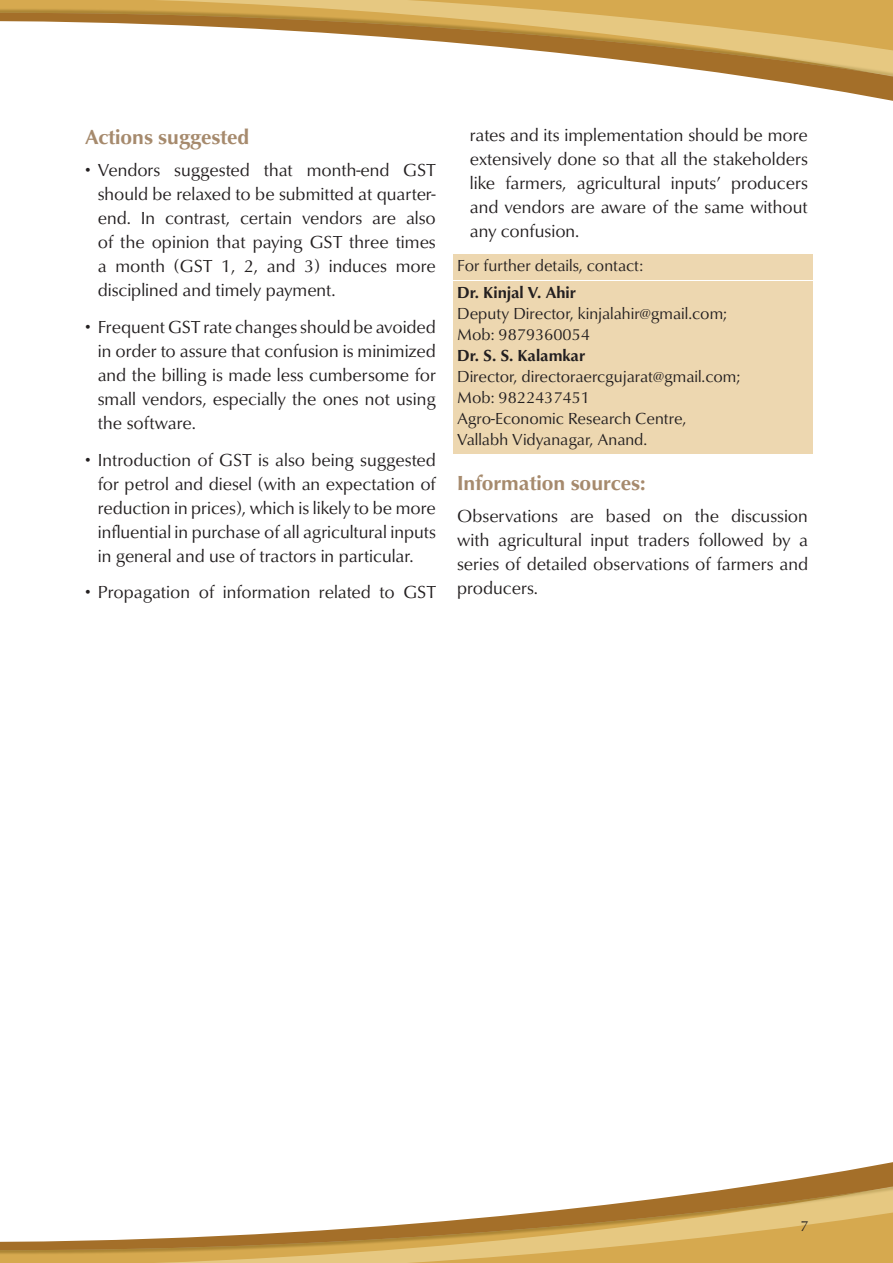
<style>
.page{position:relative;width:893px;height:1263px;background:#fff}
.page>*{position:absolute;margin:0;border:0;box-sizing:border-box;transform-origin:0 0}
.Heading_1{font:700 21px "Classico URW";color:#a68a6d}
.Normaltext{font:18px/24px "Classico URW";color:#231f20;text-align:justify}
.CONTACTION_DETAILS{font:16.5px/21px "Classico URW";color:#231f20}
.t1{font:15px "Classico URW";color:#231f20}
.s1{font-weight:700}
</style>
<div class="page">
<div style="left:0;top:0;width:893px;height:94px;background:#beba96;opacity:.75"></div>
<div style="left:0;top:1168px;width:893px;height:95px;background:#beba96;opacity:.75"></div>
<svg style="left:0;top:0;width:893px;height:79px"></svg>
<svg style="left:0;top:1184px;width:893px;height:79px"></svg>
<div style="left:453px;top:254px;width:359px;height:25px;background:#edd7b0"></div>
<div style="left:453px;top:281px;width:359px;height:173px;background:#edd7b0"></div>
<p class="Heading_1" style="left:85px;top:123px;width:166px">Actions suggested</p>
<p class="Normaltext" style="left:98px;top:158px;width:340px;text-indent:-13px">• Vendors suggested that month-end GST should be relaxed to be submitted at quarter&shy;end. In contrast, certain vendors are also of the opinion that paying GST three times a month (GST 1, 2, and 3) induces more disciplined and timely payment.</p>
<p class="Normaltext" style="left:98px;top:315px;width:340px;text-indent:-13px">• Frequent GST rate changes should be avoided in order to assure that confusion is minimized and the billing is made less cumbersome for small vendors, especially the ones not using the software.</p>
<p class="Normaltext" style="left:98px;top:448px;width:340px;text-indent:-13px">• Introduction of GST is also being suggested for petrol and diesel (with an expectation of reduction in prices), which is likely to be more influential in purchase of all agricultural inputs in general and use of tractors in particular.</p>
<p class="Normaltext" style="left:85px;top:580px;width:352px">• Propagation of information related to GST</p>
<p class="Normaltext" style="left:470px;top:123px;width:340px">rates and its implementation should be more extensively done so that all the stakeholders like farmers, agricultural inputs’ producers and vendors are aware of the same without any confusion.</p>
<p class="CONTACTION_DETAILS" style="left:457px;top:255px;width:188px">For further details, contact:</p>
<p class="CONTACTION_DETAILS" style="left:457px;top:282px;width:285px"><span class="s1">Dr. Kinjal V. Ahir<br></span>Deputy Director, kinjalahir@gmail.com;<br>Mob: 9879360054<br><span class="s1">Dr. S. S. Kalamkar<br></span>Director, directoraercgujarat@gmail.com;<br>Mob: 9822437451<br>Agro-Economic Research Centre,<br>Vallabh Vidyanagar, Anand.</p>
<p class="Heading_1" style="left:457px;top:470px;width:190px">Information sources:</p>
<p class="Normaltext" style="left:457px;top:505px;width:352px">Observations are based on the discussion with agricultural input traders followed by a series of detailed observations of farmers and producers.</p>
<p class="t1" style="left:800px;top:1216px;width:10px">7</p>
</div>
